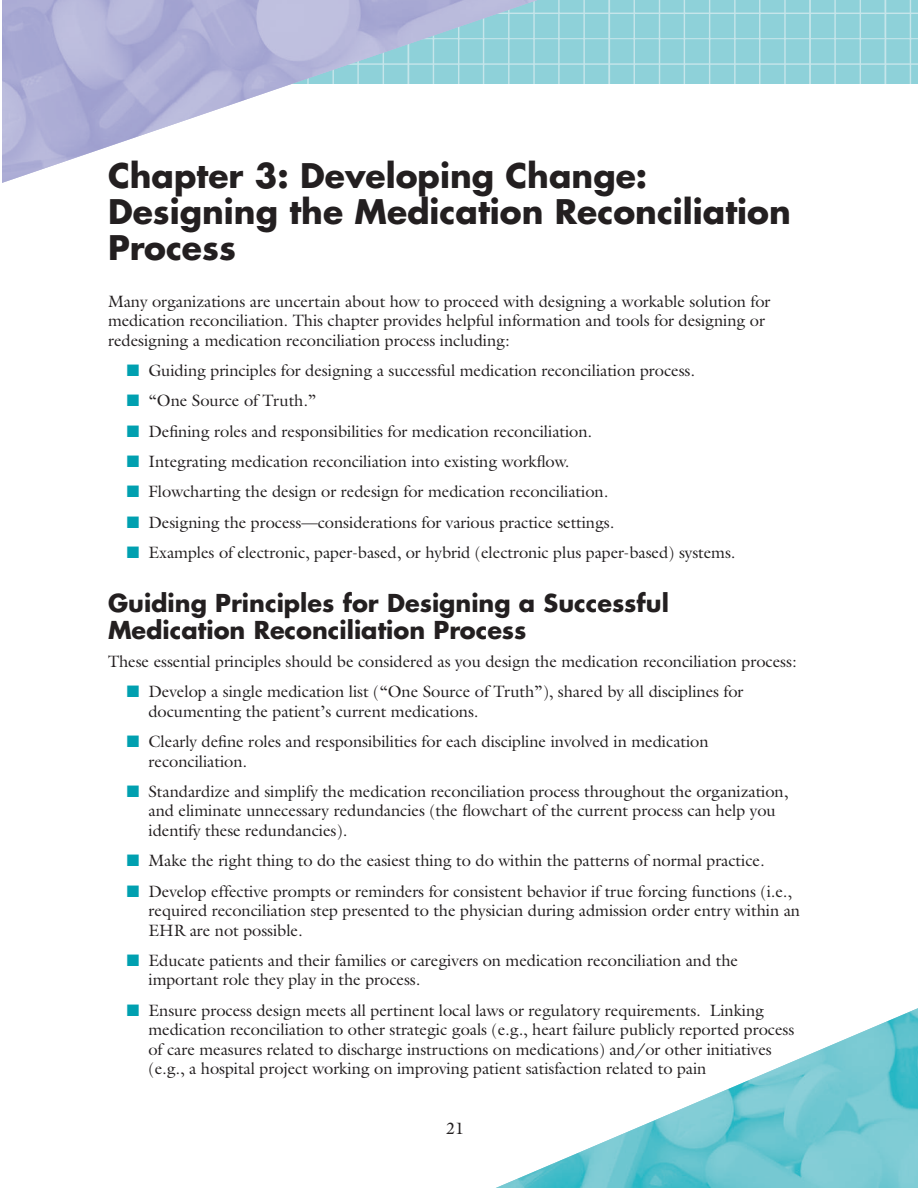
<style>
.page{position:relative;width:918px;height:1188px;background:#fff}
.page>*{position:absolute;margin:0;border:0;box-sizing:border-box;transform-origin:0 0}
.Head_Level_1{font:700 33px/36px "Futura";color:#231f20}
.Head_level_2{font:700 24px/27px "Futura";color:#231f20}
.text{font:16.5px/19.5px "Galliard";letter-spacing:-.005em;color:#231f20}
.s1{color:#00a0b0}
</style>
<div class="page">
<img style="left:537px;top:0;width:381px;height:84px">
<img style="left:2px;top:0;width:535px;height:183px">
<img style="left:496px;top:1008px;width:422px;height:180px">
<p class="Head_Level_1" style="left:108px;top:158px;width:684px">Chapter 3: Developing Change:<br>Designing the Medication Reconciliation<br>Process</p>
<p class="text" style="left:108px;top:291px;width:664px">Many organizations are uncertain about how to proceed with designing a workable solution for medication reconciliation. This chapter provides helpful information and tools for designing or redesigning a medication reconciliation process including:</p>
<p class="text" style="left:127px;top:361px;width:570px"><span class="s1">■</span> Guiding principles for designing a successful medication reconciliation process.</p>
<p class="text" style="left:127px;top:391px;width:191px"><span class="s1">■</span> “One Source of Truth.”</p>
<p class="text" style="left:127px;top:421px;width:467px"><span class="s1">■</span> Defining roles and responsibilities for medication reconciliation.</p>
<p class="text" style="left:127px;top:451px;width:444px"><span class="s1">■</span> Integrating medication reconciliation into existing workflow.</p>
<p class="text" style="left:127px;top:482px;width:483px"><span class="s1">■</span> Flowcharting the design or redesign for medication reconciliation.</p>
<p class="text" style="left:127px;top:512px;width:489px"><span class="s1">■</span> Designing the process—considerations for various practice settings.</p>
<p class="text" style="left:127px;top:542px;width:610px"><span class="s1">■</span> Examples of electronic, paper-based, or hybrid (electronic plus paper-based) systems.</p>
<p class="Head_level_2" style="left:108px;top:589px;width:563px">Guiding Principles for Designing a Successful<br>Medication Reconciliation Process</p>
<p class="text" style="left:108px;top:651px;width:690px">These essential principles should be considered as you design the medication reconciliation process:</p>
<p class="text" style="left:148px;top:682px;width:597px;text-indent:-22px"><span class="s1">■</span> Develop a single medication list (“One Source of Truth”), shared by all disciplines for documenting the patient’s current medications.</p>
<p class="text" style="left:148px;top:732px;width:562px;text-indent:-22px"><span class="s1">■</span> Clearly define roles and responsibilities for each discipline involved in medication reconciliation.</p>
<p class="text" style="left:148px;top:781px;width:641px;text-indent:-22px"><span class="s1">■</span> Standardize and simplify the medication reconciliation process throughout the organization, and eliminate unnecessary redundancies (the flowchart of the current process can help you identify these redundancies).</p>
<p class="text" style="left:127px;top:851px;width:639px"><span class="s1">■</span> Make the right thing to do the easiest thing to do within the patterns of normal practice.</p>
<p class="text" style="left:148px;top:881px;width:653px;text-indent:-22px"><span class="s1">■</span> Develop effective prompts or reminders for consistent behavior if true forcing functions (i.e., required reconciliation step presented to the physician during admission order entry within an<br>EHR are not possible.</p>
<p class="text" style="left:148px;top:950px;width:591px;text-indent:-22px"><span class="s1">■</span> Educate patients and their families or caregivers on medication reconciliation and the important role they play in the process.</p>
<p class="text" style="left:148px;top:1000px;width:647px;text-indent:-22px"><span class="s1">■</span> Ensure process design meets all pertinent local laws or regulatory requirements. Linking medication reconciliation to other strategic goals (e.g., heart failure publicly reported process of care measures related to discharge instructions on medications) and/or other initiatives (e.g., a hospital project working on improving patient satisfaction related to pain</p>
<p class="text" style="left:446px;top:1118px;width:20px">21</p>
</div>
